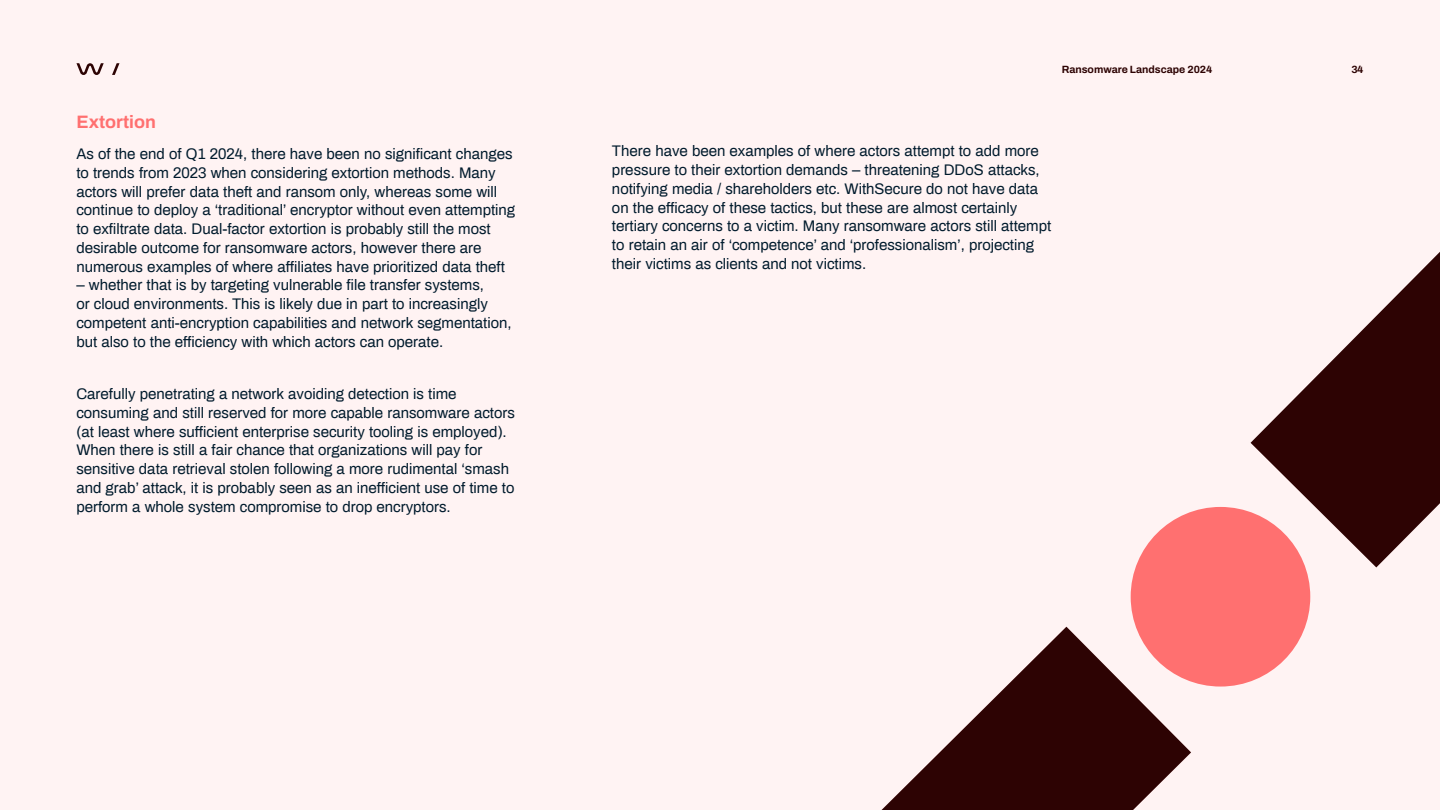
<style>
.page{position:relative;width:1440px;height:810px;background:#fff3f3}
.page>*{position:absolute;margin:0;border:0;box-sizing:border-box;transform-origin:0 0}
.t1{font:700 18px "Archivo";color:#ff7070}
.t2{font:15px/18.8px "Archivo";color:#001b2d}
.t3{font:700 10.5px "Archivo";color:#2d0303}
</style>
<div class="page">
<svg style="left:112px;top:63px;width:7px;height:12px"></svg>
<svg style="left:76px;top:63px;width:28px;height:12px"></svg>
<svg style="left:882px;top:627px;width:309px;height:183px;fill:#2d0303"></svg>
<div style="left:944px;top:749px;width:62px;height:61px;background:#2d0303"></div>
<svg style="left:1251px;top:379px;width:63px;height:188px"></svg>
<svg style="left:1314px;top:252px;width:126px;height:315px"></svg>
<div style="left:1131px;top:507px;width:179px;height:180px;background:#ff7070;border-radius:50%"></div>
<p class="t1" style="left:76px;top:108px;width:81px">Extortion</p>
<p class="t2" style="left:76px;top:144px;width:440px">As of the end of Q1 2024, there have been no significant changes to trends from 2023 when considering extortion methods. Many actors will prefer data theft and ransom only, whereas some will continue to deploy a ‘traditional’ encryptor without even attempting to exfiltrate data. Dual-factor extortion is probably still the most desirable outcome for ransomware actors, however there are numerous examples of where affiliates have prioritized data theft</p>
<p class="t2" style="left:76px;top:275px;width:437px">– whether that is by targeting vulnerable file transfer systems,<br>or cloud environments. This is likely due in part to increasingly competent anti-encryption capabilities and network segmentation, but also to the efficiency with which actors can operate.</p>
<p class="t2" style="left:76px;top:384px;width:440px">Carefully penetrating a network avoiding detection is time consuming and still reserved for more capable ransomware actors (at least where sufficient enterprise security tooling is employed).<br>When there is still a fair chance that organizations will pay for sensitive data retrieval stolen following a more rudimental ‘smash and grab’ attack, it is probably seen as an inefficient use of time to perform a whole system compromise to drop encryptors.</p>
<p class="t3" style="left:1062px;top:61px;width:152px">Ransomware Landscape 2024</p>
<p class="t3" style="left:1352px;top:61px;width:14px">34</p>
<p class="t2" style="left:612px;top:141px;width:441px">There have been examples of where actors attempt to add more pressure to their extortion demands – threatening DDoS attacks, notifying media / shareholders etc. WithSecure do not have data on the efficacy of these tactics, but these are almost certainly tertiary concerns to a victim. Many ransomware actors still attempt to retain an air of ‘competence’ and ‘professionalism’, projecting their victims as clients and not victims.</p>
</div>
